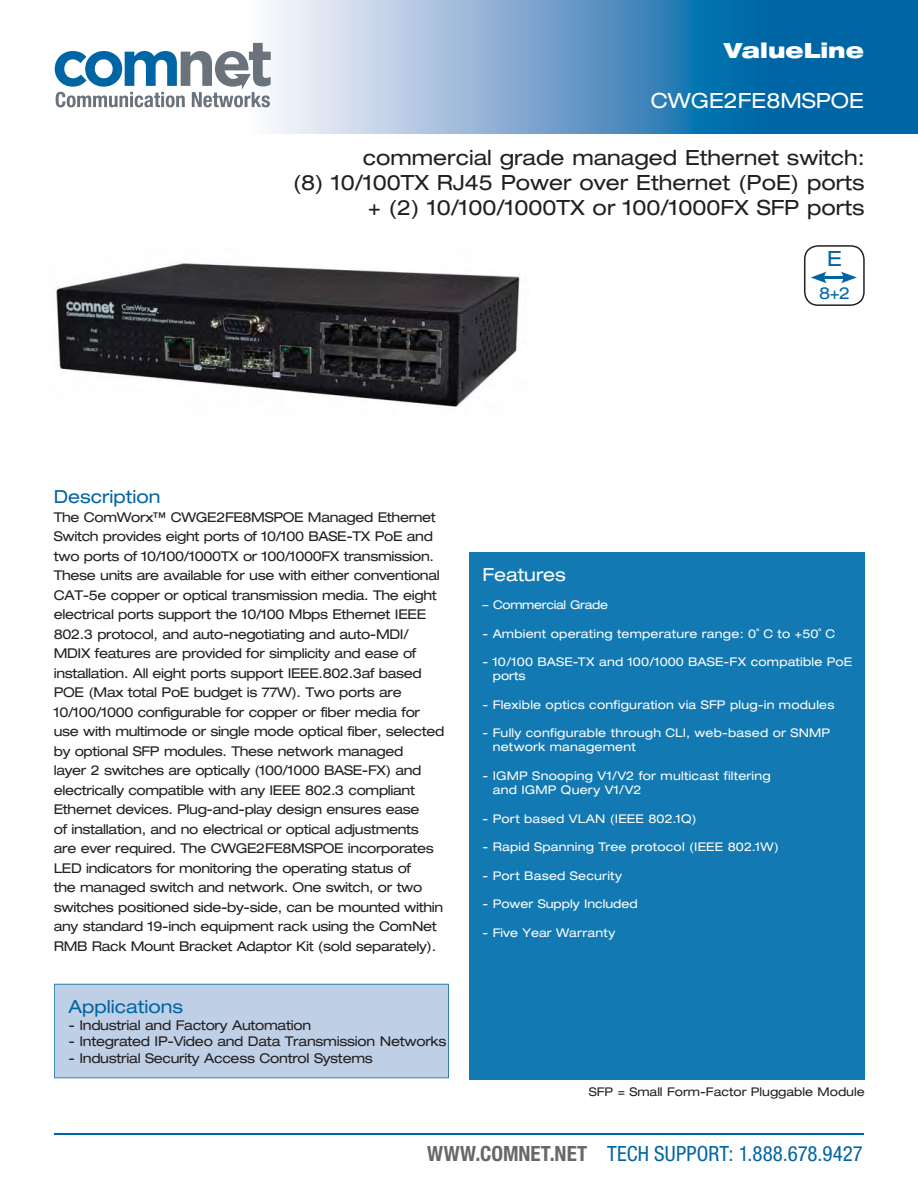
<style>
.page{position:relative;width:918px;height:1188px;background:#fff}
.page>*{position:absolute;margin:0;border:0;box-sizing:border-box;transform-origin:0 0}
.t1{font:expanded 21px/25.2px "Helvetica Neue";color:#231f20;text-align:right}
.t2{font:condensed 21px "Helvetica Neue";letter-spacing:.01em;color:#0065a4}
.t3{font:expanded 21px "Helvetica Neue";color:#fff}
.t4{font:900 expanded 21px "Helvetica Neue";color:#fff}
.t5{font:expanded 21px "Helvetica Neue";color:#0065a4}
.t6{font:expanded 18px "Helvetica Neue";color:#0065a4}
.t7{font:expanded 18px "Helvetica Neue";letter-spacing:-.005em;color:#fff}
.t8{font:expanded 16.5px "Helvetica Neue";color:#0065a4}
.t9{font:expanded 13.5px/19.5px "Helvetica Neue";letter-spacing:-.025em;color:#231f20}
.t10{font:expanded 12px/14.2px "Helvetica Neue";letter-spacing:.015em;color:#fff}
.t11{font:expanded 12px "Helvetica Neue";color:#231f20}
.t12{font:expanded 12px "Helvetica Neue";letter-spacing:-.025em;color:#fff}
.s1{font-weight:700;color:#67686b}
</style>
<div class="page">
<svg style="left:245px;top:0;width:673px;height:133px;background:#629cc7"></svg>
<svg style="left:55px;top:43px;width:216px;height:64px"></svg>
<hr style="left:54px;top:1134px;width:810px;height:1px;background:#0065a4">
<img style="left:56px;top:263px;width:465px;height:144px">
<svg style="left:804px;top:245px;width:61px;height:61px"></svg>
<div style="left:469px;top:552px;width:396px;height:528px;background:#1379b2"></div>
<div style="left:54px;top:984px;width:395px;height:94px;background:#bfcfe6"></div>
<h1 class="t4" style="left:724px;top:42px;width:141px">ValueLine</h1>
<h1 class="t3" style="left:651px;top:93px;width:215px">CWGE2FE8MSPOE</h1>
<h1 class="t1" style="left:293px;top:147px;width:573px">commercial grade managed Ethernet switch:<br>(8) 10/100TX RJ45 Power over Ethernet (PoE) ports + (2) 10/100/1000TX or 100/1000FX SFP ports</h1>
<h1 class="t5" style="left:827px;top:251px;width:16px">E</h1>
<p class="t8" style="left:819px;top:287px;width:33px">8+2</p>
<h2 class="t6" style="left:54px;top:489px;width:108px">Description</h2>
<p class="t9" style="left:54px;top:509px;width:392px">The ComWorx™ CWGE2FE8MSPOE Managed Ethernet Switch provides eight ports of 10/100 BASE-TX PoE and two ports of 10/100/1000TX or 100/1000FX transmission.<br>These units are available for use with either conventional CAT-5e copper or optical transmission media. The eight electrical ports support the 10/100 Mbps Ethernet IEEE 802.3 protocol, and auto-negotiating and auto-MDI/ MDIX features are provided for simplicity and ease of installation. All eight ports support IEEE.802.3af based POE (Max total PoE budget is 77W). Two ports are 10/100/1000 configurable for copper or fiber media for use with multimode or single mode optical fiber, selected by optional SFP modules. These network managed<br>layer 2 switches are optically (100/1000 BASE-FX) and electrically compatible with any IEEE 802.3 compliant Ethernet devices. Plug-and-play design ensures ease<br>of installation, and no electrical or optical adjustments are ever required. The CWGE2FE8MSPOE incorporates LED indicators for monitoring the operating status of<br>the managed switch and network. One switch, or two switches positioned side-by-side, can be mounted within any standard 19-inch equipment rack using the ComNet RMB Rack Mount Bracket Adaptor Kit (sold separately).</p>
<h2 class="t6" style="left:68px;top:1000px;width:116px">Applications</h2>
<p class="t9" style="left:68px;top:1017px;width:244px">- Industrial and Factory Automation</p>
<p class="t9" style="left:68px;top:1033px;width:379px">- Integrated IP-Video and Data Transmission Networks</p>
<p class="t9" style="left:68px;top:1050px;width:306px">- Industrial Security Access Control Systems</p>
<h2 class="t7" style="left:483px;top:567px;width:85px">Features</h2>
<p class="t12" style="left:483px;top:600px;width:127px">– Commercial Grade</p>
<p class="t10" style="left:483px;top:627px;width:354px">- Ambient operating temperature range: 0˚ C to +50˚ C</p>
<p class="t10" style="left:493px;top:656px;width:361px;text-indent:-10px">- 10/100 BASE-TX and 100/1000 BASE-FX compatible PoE ports</p>
<p class="t10" style="left:483px;top:698px;width:353px">- Flexible optics configuration via SFP plug-in modules</p>
<p class="t10" style="left:493px;top:727px;width:339px;text-indent:-10px">- Fully configurable through CLI, web-based or SNMP network management</p>
<p class="t10" style="left:493px;top:770px;width:279px;text-indent:-10px">- IGMP Snooping V1/V2 for multicast filtering and IGMP Query V1/V2</p>
<p class="t10" style="left:483px;top:812px;width:216px">- Port based VLAN (IEEE 802.1Q)</p>
<p class="t10" style="left:483px;top:841px;width:298px">- Rapid Spanning Tree protocol (IEEE 802.1W)</p>
<p class="t10" style="left:483px;top:869px;width:141px">- Port Based Security</p>
<p class="t10" style="left:483px;top:898px;width:156px">- Power Supply Included</p>
<p class="t10" style="left:483px;top:926px;width:134px">- Five Year Warranty</p>
<p class="t11" style="left:589px;top:1087px;width:277px">SFP = Small Form-Factor Pluggable Module</p>
<h1 class="t2" style="left:427px;top:1146px;width:437px"><span class="s1">WWW.COMNET.NET</span> TECH SUPPORT: 1.888.678.9427</h1>
</div>
